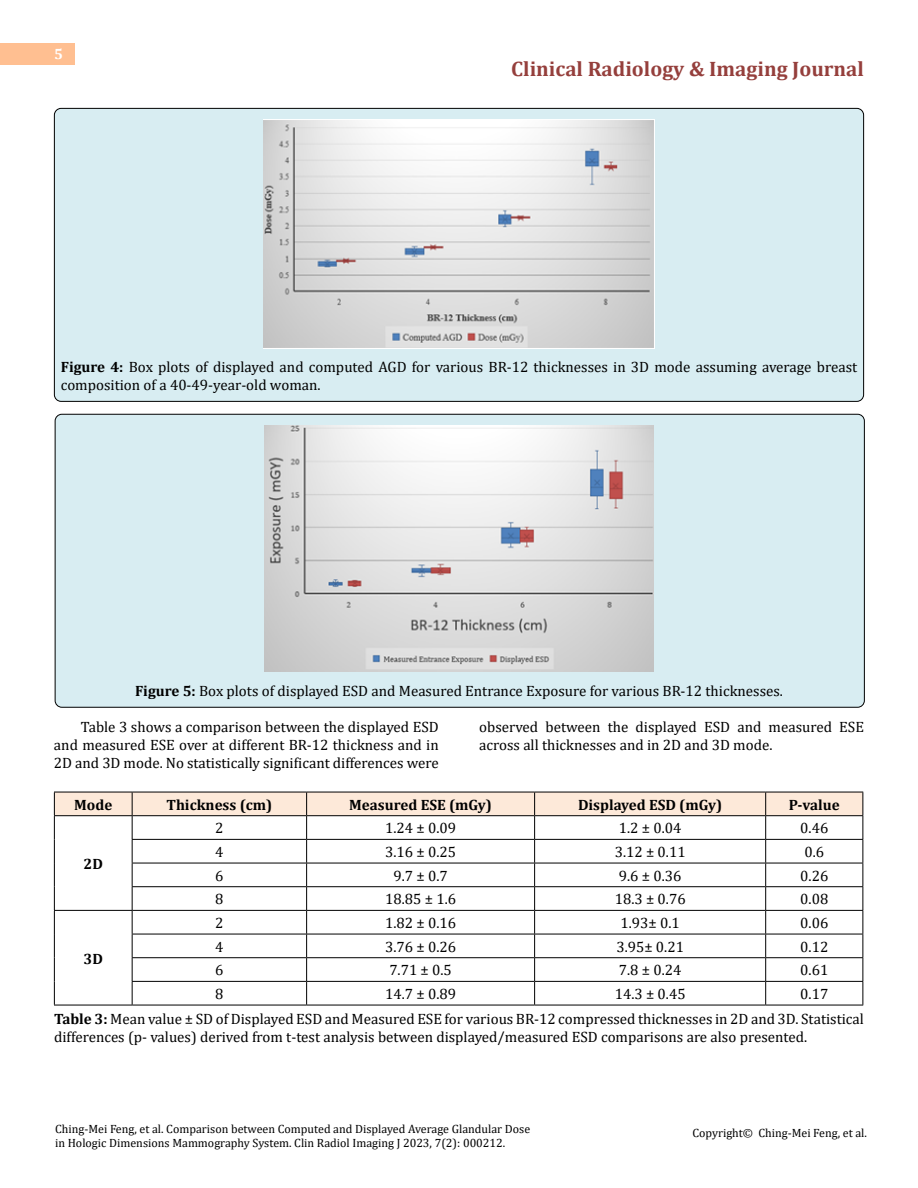
<style>
.page{position:relative;width:918px;height:1188px;background:#fff}
.page>*{position:absolute;margin:0;border:0;box-sizing:border-box;transform-origin:0 0}
.t1{font:700 21px "Cambria";color:#953f3c}
.t2{font:15px/18px "Cambria";color:#000}
.t3{font:700 15px "Cambria";color:#000}
.t4{font:700 15px "Cambria";color:#fff}
.t5{font:12px/14.4px "Cambria";color:#000}
.s1{font-weight:700}
</style>
<div class="page">
<div style="left:0;top:43px;width:75px;height:21px;background:#ffbf91"></div>
<div style="left:55px;top:414px;width:809px;height:293px;background:#d8edf2;border-radius:7px"></div>
<div style="left:54px;top:108px;width:810px;height:293px;background:#d8edf2;border-radius:7px"></div>
<img style="left:264px;top:120px;width:390px;height:228px">
<img style="left:264px;top:426px;width:390px;height:245px">
<hr style="left:54px;top:1005px;width:78px;height:1px;background:#000">
<svg style="left:54px;top:792px;width:809px;height:213px"></svg>
<hr style="left:132px;top:1005px;width:175px;height:1px;background:#000">
<hr style="left:307px;top:1005px;width:228px;height:1px;background:#000">
<hr style="left:535px;top:1005px;width:231px;height:1px;background:#000">
<hr style="left:766px;top:1005px;width:97px;height:1px;background:#000">
<p class="t4" style="left:54px;top:44px;width:10px">5</p>
<h1 class="t1" style="left:511px;top:54px;width:354px">Clinical Radiology &amp; Imaging Journal</h1>
<p class="t2" style="left:61px;top:357px;width:798px"><span class="s1">Figure 4:</span> Box plots of displayed and computed AGD for various BR-12 thicknesses in 3D mode assuming average breast composition of a 40-49-year-old woman.</p>
<p class="t2" style="left:135px;top:681px;width:649px"><span class="s1">Figure 5:</span> Box plots of displayed ESD and Measured Entrance Exposure for various BR-12 thicknesses.</p>
<p class="t2" style="left:54px;top:717px;width:386px;text-align:justify;text-indent:27px">Table 3 shows a comparison between the displayed ESD and measured ESE over at different BR-12 thickness and in 2D and 3D mode. No statistically significant differences were</p>
<p class="t2" style="left:479px;top:717px;width:386px">observed between the displayed ESD and measured ESE across all thicknesses and in 2D and 3D mode.</p>
<p class="t3" style="left:74px;top:794px;width:40px">Mode</p>
<p class="t3" style="left:166px;top:794px;width:107px">Thickness (cm)</p>
<p class="t3" style="left:349px;top:794px;width:144px">Measured ESE (mGy)</p>
<p class="t3" style="left:578px;top:794px;width:146px">Displayed ESD (mGy)</p>
<p class="t3" style="left:789px;top:794px;width:52px">P-value</p>
<p class="t3" style="left:84px;top:853px;width:21px">2D</p>
<p class="t2" style="left:215px;top:819px;width:10px">2</p>
<p class="t2" style="left:385px;top:819px;width:72px">1.24 ± 0.09</p>
<p class="t2" style="left:619px;top:819px;width:64px">1.2 ± 0.04</p>
<p class="t2" style="left:800px;top:819px;width:30px">0.46</p>
<p class="t2" style="left:215px;top:843px;width:10px">4</p>
<p class="t2" style="left:385px;top:843px;width:72px">3.16 ± 0.25</p>
<p class="t2" style="left:615px;top:843px;width:72px">3.12 ± 0.11</p>
<p class="t2" style="left:804px;top:843px;width:21px">0.6</p>
<p class="t2" style="left:215px;top:867px;width:10px">6</p>
<p class="t2" style="left:394px;top:867px;width:56px">9.7 ± 0.7</p>
<p class="t2" style="left:619px;top:867px;width:64px">9.6 ± 0.36</p>
<p class="t2" style="left:800px;top:867px;width:30px">0.26</p>
<p class="t2" style="left:215px;top:890px;width:10px">8</p>
<p class="t2" style="left:385px;top:890px;width:72px">18.85 ± 1.6</p>
<p class="t2" style="left:615px;top:890px;width:72px">18.3 ± 0.76</p>
<p class="t2" style="left:800px;top:890px;width:30px">0.08</p>
<p class="t2" style="left:215px;top:914px;width:10px">2</p>
<p class="t2" style="left:385px;top:914px;width:72px">1.82 ± 0.16</p>
<p class="t2" style="left:621px;top:914px;width:61px">1.93± 0.1</p>
<p class="t2" style="left:800px;top:914px;width:30px">0.06</p>
<p class="t2" style="left:215px;top:938px;width:10px">4</p>
<p class="t2" style="left:385px;top:938px;width:72px">3.76 ± 0.26</p>
<p class="t2" style="left:616px;top:938px;width:69px">3.95± 0.21</p>
<p class="t2" style="left:800px;top:938px;width:30px">0.12</p>
<p class="t2" style="left:215px;top:961px;width:10px">6</p>
<p class="t2" style="left:389px;top:961px;width:64px">7.71 ± 0.5</p>
<p class="t2" style="left:619px;top:961px;width:64px">7.8 ± 0.24</p>
<p class="t2" style="left:800px;top:961px;width:30px">0.61</p>
<p class="t2" style="left:215px;top:985px;width:10px">8</p>
<p class="t2" style="left:385px;top:985px;width:72px">14.7 ± 0.89</p>
<p class="t2" style="left:615px;top:985px;width:72px">14.3 ± 0.45</p>
<p class="t3" style="left:84px;top:948px;width:21px">3D</p>
<p class="t2" style="left:54px;top:981px;width:811px;line-height:25px;text-indent:746px">0.17<br><span class="s1">Table 3:</span> Mean value ± SD of Displayed ESD and Measured ESE for various BR-12 compressed thicknesses in 2D and 3D. Statistical</p>
<p class="t2" style="left:54px;top:1028px;width:755px">differences (p- values) derived from t-test analysis between displayed/measured ESD comparisons are also presented.</p>
<p class="t5" style="left:55px;top:1122px;width:477px">Ching-Mei Feng, et al. Comparison between Computed and Displayed Average Glandular Dose in Hologic Dimensions Mammography System. Clin Radiol Imaging J 2023, 7(2): 000212.</p>
<p class="t5" style="left:692px;top:1126px;width:176px">Copyright© Ching-Mei Feng, et al.</p>
</div>
